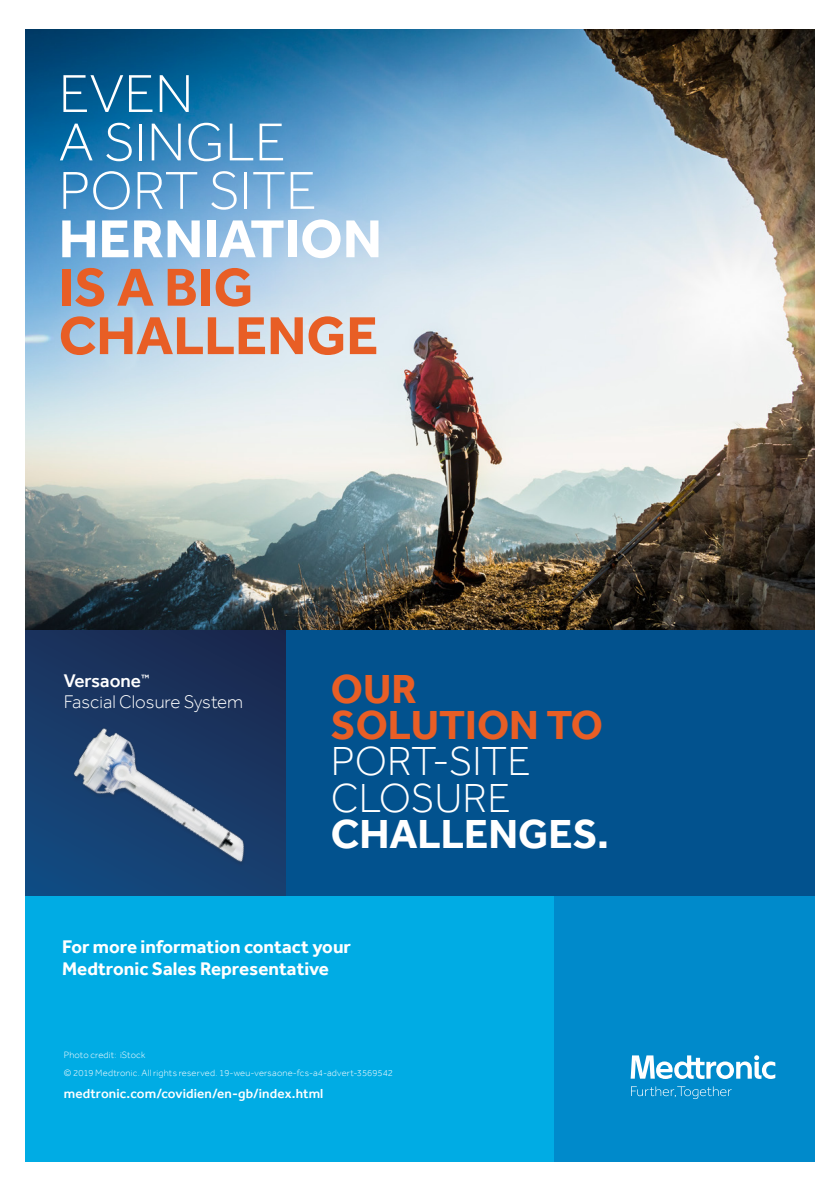
<style>
.page{position:relative;width:840px;height:1191px;background:#fff}
.page>*{position:absolute;margin:0;border:0;box-sizing:border-box;transform-origin:0 0}
.t1{font:300 55.2px/48.4px "Effra";color:#fff}
.t2{font:700 55.2px/48.4px "Effra";color:#e85e25}
.t3{font:700 55.2px "Effra";color:#fff}
.t4{font:300 41.6px/36.4px "Effra";color:#fff}
.t5{font:700 41.6px/36.4px "Effra";color:#e85e25}
.t6{font:700 41.6px "Effra";color:#fff}
.t7{font:700 18.8px/21.6px "Effra";color:#fff}
.t8{font:300 18.8px/21.6px "Effra";color:#fff}
.t9{font:500 13.4px "Effra";letter-spacing:.01em;color:#fff}
.t10{font:300 9.4px/18.4px "Effra";letter-spacing:.02em;color:#fff}
.s1{font-weight:500}
</style>
<div class="page">
<div style="left:26px;top:630px;width:260px;height:266px;background:linear-gradient(to bottom,#1b2b53,#14477b)"></div>
<div style="left:286px;top:624px;width:528px;height:272px;background:#02528e"></div>
<div style="left:26px;top:896px;width:527px;height:265px;background:#00ace4"></div>
<div style="left:553px;top:896px;width:261px;height:265px;background:#008acb"></div>
<svg style="left:630px;top:1055px;width:144px;height:44px"></svg>
<img style="left:26px;top:29px;width:788px;height:601px">
<img style="left:59px;top:719px;width:200px;height:155px">
<h1 class="t1" style="left:59px;top:69px;width:259px">EVEN<br>A SINGLE<br>PORT SITE</h1>
<h1 class="t3" style="left:59px;top:205px;width:324px">HERNIATION</h1>
<h1 class="t2" style="left:59px;top:262px;width:321px">IS A BIG<br>CHALLENGE</h1>
<h3 class="t8" style="left:64px;top:669px;width:181px"><span class="s1">Versaone</span><sup>™<br></sup>Fascial Closure System</h3>
<h2 class="t5" style="left:331px;top:670px;width:273px">OUR<br>SOLUTION TO</h2>
<h2 class="t4" style="left:331px;top:743px;width:201px">PORT-SITE<br>CLOSURE</h2>
<h2 class="t6" style="left:331px;top:808px;width:279px">CHALLENGES.</h2>
<h3 class="t7" style="left:62px;top:936px;width:290px">For more information contact your<br>Medtronic Sales Representative</h3>
<p class="t10" style="left:64px;top:1045px;width:330px">Photo credit: iStock<br>© 2019 Medtronic. All rights reserved. 19-weu-versaone-fcs-a4-advert-3569542</p>
<h3 class="t9" style="left:64px;top:1085px;width:261px">medtronic.com/covidien/en-gb/index.html</h3>
</div>
